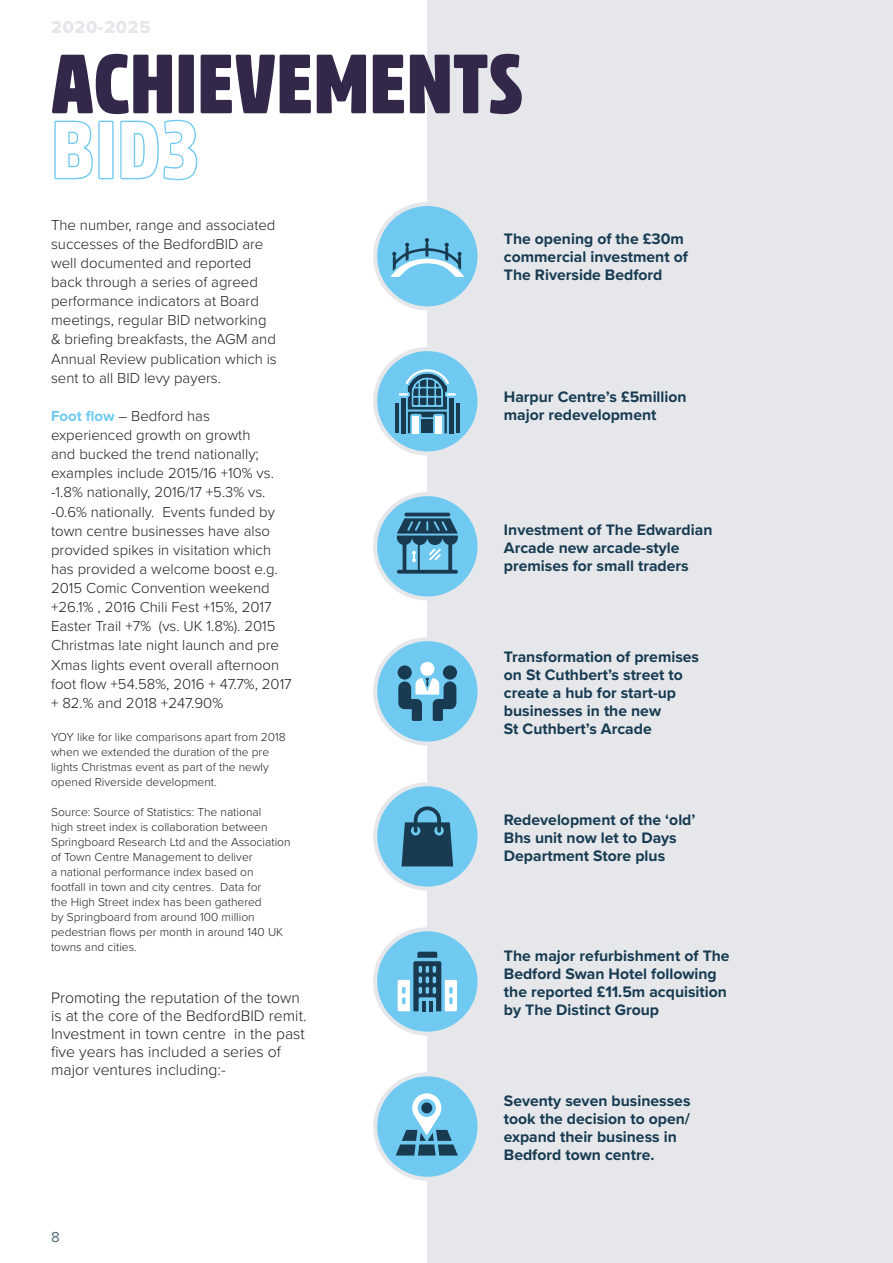
<style>
.page{position:relative;width:893px;height:1263px;background:#fff}
.page>*{position:absolute;margin:0;border:0;box-sizing:border-box;transform-origin:0 0}
.t1{font:900 83.7px "Rockeby Cd";color:#33274a}
.t2{font:83.7px "Rockeby Cd Ot";color:#6fc9f1}
.t3{font:18px "Proxima Nova Extrabld";letter-spacing:.04em;color:#e5e7eb}
.t4{font:700 15.75px/18px "Proxima Nova";color:#183b51}
.t5{font:300 15.75px/18px "Proxima Nova";color:#241f1f}
.t6{font:300 15px/19px "Proxima Nova";color:#241f1f}
.t7{font:15px "Proxima Nova";color:#506b76}
.t8{font:300 12px/15px "Proxima Nova";color:#241f1f}
.s1{font-weight:700;color:#6fc9f1}
</style>
<div class="page">
<div style="left:427px;top:0;width:466px;height:1263px;background:#e5e7eb"></div>
<div style="left:375px;top:204px;width:105px;height:104px;background:#6fc9f1;border-radius:50%"></div>
<div style="left:373px;top:202px;width:109px;height:108px;border:4px solid #e5e7eb;border-radius:50%"></div>
<div style="left:375px;top:1074px;width:105px;height:105px;background:#6fc9f1;border-radius:50%"></div>
<div style="left:373px;top:1072px;width:109px;height:109px;border:4px solid #e5e7eb;border-radius:50%"></div>
<div style="left:375px;top:929px;width:105px;height:105px;background:#6fc9f1;border-radius:50%"></div>
<div style="left:373px;top:927px;width:109px;height:109px;border:4px solid #e5e7eb;border-radius:50%"></div>
<div style="left:375px;top:784px;width:105px;height:105px;background:#6fc9f1;border-radius:50%"></div>
<div style="left:373px;top:782px;width:109px;height:109px;border:4px solid #e5e7eb;border-radius:50%"></div>
<div style="left:375px;top:639px;width:105px;height:104px;background:#6fc9f1;border-radius:50%"></div>
<div style="left:373px;top:637px;width:109px;height:109px;border:4px solid #e5e7eb;border-radius:50%"></div>
<div style="left:375px;top:494px;width:105px;height:104px;background:#6fc9f1;border-radius:50%"></div>
<div style="left:373px;top:492px;width:109px;height:108px;border:4px solid #e5e7eb;border-radius:50%"></div>
<div style="left:375px;top:349px;width:105px;height:104px;background:#6fc9f1;border-radius:50%"></div>
<div style="left:373px;top:347px;width:109px;height:108px;border:4px solid #e5e7eb;border-radius:50%"></div>
<svg style="left:398px;top:952px;width:59px;height:59px"></svg>
<svg style="left:391px;top:238px;width:73px;height:39px"></svg>
<div style="left:420px;top:662px;width:14px;height:14px;background:#fff;border-radius:50%"></div>
<div style="left:398px;top:665px;width:14px;height:14px;background:#183b51;border-radius:50%"></div>
<div style="left:443px;top:665px;width:14px;height:14px;background:#183b51;border-radius:50%"></div>
<svg style="left:398px;top:678px;width:58px;height:43px"></svg>
<svg style="left:402px;top:806px;width:51px;height:60px"></svg>
<svg style="left:396px;top:1093px;width:62px;height:62px"></svg>
<hr style="left:404px;top:513px;width:46px;height:3px;background:#183b51;border-radius:2px">
<svg style="left:397px;top:518px;width:61px;height:56px"></svg>
<hr style="left:456px;top:404px;width:3px;height:29px;background:#193b4f">
<hr style="left:395px;top:404px;width:4px;height:29px;background:#193b4f">
<svg style="left:399px;top:369px;width:57px;height:64px"></svg>
<p class="t3" style="left:51px;top:17px;width:101px">2020-2025</p>
<h1 class="t1" style="left:51px;top:33px;width:473px">ACHIEVEMENTS</h1>
<h1 class="t2" style="left:51px;top:99px;width:150px">BID3</h1>
<p class="t6" style="left:51px;top:215px;width:227px">The number, range and associated successes of the BedfordBID are well documented and reported back through a series of agreed performance indicators at Board meetings, regular BID networking &amp; briefing breakfasts, the AGM and<br>Annual Review publication which is sent to all BID levy payers.</p>
<p class="t6" style="left:51px;top:407px;width:242px"><span class="s1">Foot flow</span> – Bedford has experienced growth on growth<br>and bucked the trend nationally; examples include 2015/16 +10% vs. -1.8% nationally, 2016/17 +5.3% vs. -0.6% nationally. Events funded by town centre businesses have also provided spikes in visitation which has provided a welcome boost e.g.<br>2015 Comic Convention weekend +26.1% , 2016 Chili Fest +15%, 2017<br>Easter Trail +7% (vs. UK 1.8%). 2015<br>Christmas late night launch and pre<br>Xmas lights event overall afternoon foot flow +54.58%, 2016 + 47.7%, 2017 + 82.% and 2018 +247.90%</p>
<p class="t8" style="left:51px;top:729px;width:236px">YOY like for like comparisons apart from 2018 when we extended the duration of the pre lights Christmas event as part of the newly opened Riverside development.</p>
<p class="t8" style="left:51px;top:804px;width:241px">Source: Source of Statistics: The national<br>high street index is collaboration between Springboard Research Ltd and the Association of Town Centre Management to deliver<br>a national performance index based on footfall in town and city centres. Data for<br>the High Street index has been gathered<br>by Springboard from around 100 million pedestrian flows per month in around 140 UK towns and cities.</p>
<p class="t5" style="left:51px;top:989px;width:257px">Promoting the reputation of the town is at the core of the BedfordBID remit.<br>Investment in town centre in the past five years has included a series of major ventures including:-</p>
<p class="t7" style="left:51px;top:1228px;width:10px">8</p>
<p class="t4" style="left:504px;top:231px;width:186px">The opening of the £30m commercial investment of<br>The Riverside Bedford</p>
<p class="t4" style="left:504px;top:388px;width:184px">Harpur Centre’s £5million major redevelopment</p>
<p class="t4" style="left:504px;top:521px;width:210px">Investment of The Edwardian<br>Arcade new arcade-style premises for small traders</p>
<p class="t4" style="left:504px;top:648px;width:197px">Transformation of premises on St Cuthbert’s street to create a hub for start-up businesses in the new<br>St Cuthbert’s Arcade</p>
<p class="t4" style="left:504px;top:811px;width:193px">Redevelopment of the ‘old’<br>Bhs unit now let to Days<br>Department Store plus</p>
<p class="t4" style="left:504px;top:947px;width:227px">The major refurbishment of The<br>Bedford Swan Hotel following the reported £11.5m acquisition by The Distinct Group</p>
<p class="t4" style="left:504px;top:1092px;width:188px">Seventy seven businesses took the decision to open/ expand their business in<br>Bedford town centre.</p>
</div>
